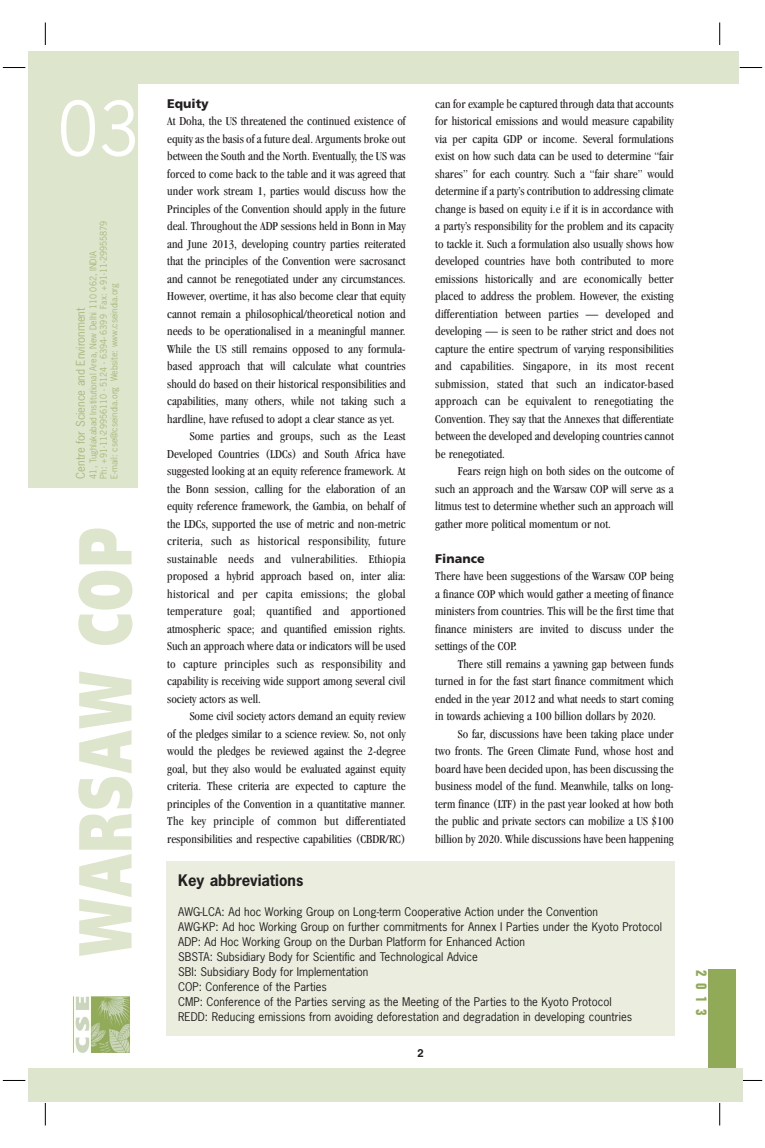
<style>
.page{position:relative;width:765px;height:1148px;background:#fff}
.page>*{position:absolute;margin:0;border:0;box-sizing:border-box;transform-origin:0 0}
.t1{font:900 75px "Frutiger";letter-spacing:.06em;color:#dee5cd;scale:.67 1}
.t2{font:70px "News Gothic";color:#fff}
.t3{font:700 15px "News Gothic";color:#231f20}
.t4{font:700 condensed 15px "Folio";color:#90aa57}
.t5{font:condensed 12.5px/17.5px "Garamond";color:#231f20;text-align:justify}
.t6{font:condensed 12.5px "Garamond";letter-spacing:.02em;color:#231f20}
.t7{font:900 12.5px "Frutiger";color:#231f20}
.t8{font:11.25px/15px "News Gothic";color:#231f20}
.t9{font:11.25px "News Gothic";color:#a8ba7c}
.t10{font:700 11.25px "Helvetica";color:#231f20}
.t11{font:8.75px/10.5px "News Gothic";color:#a8ba7c}
</style>
<div class="page">
<svg style="left:3px;top:67px;width:22px;height:1px"></svg>
<svg style="left:3px;top:1080px;width:22px;height:1px"></svg>
<svg style="left:740px;top:67px;width:22px;height:1px"></svg>
<svg style="left:743px;top:1080px;width:19px;height:1px"></svg>
<svg style="left:45px;top:22px;width:1px;height:23px"></svg>
<svg style="left:720px;top:22px;width:1px;height:23px"></svg>
<svg style="left:720px;top:1103px;width:1px;height:22px"></svg>
<svg style="left:45px;top:1103px;width:1px;height:22px"></svg>
<div style="left:28px;top:51px;width:711px;height:436px;background:#dee5cd"></div>
<img style="left:73px;top:996px;width:57px;height:56px">
<div style="left:138px;top:84px;width:605px;height:419px;background:#fff"></div>
<div style="left:709px;top:968px;width:27px;height:105px;background:#90aa57"></div>
<div style="left:28px;top:1068px;width:715px;height:33px;background:#dee5cd"></div>
<div style="left:166px;top:861px;width:508px;height:174px;background:#ebeedf"></div>
<h2 class="t2" style="left:58px;top:101px;width:82px">03</h2>
<p class="t11" style="left:89px;top:478px;width:259px;rotate:-90deg">41, Tughlakabad Institutional Area, New Delhi 110 062, INDIA<br>Ph: +91-11-29956110 - 5124 - 6394- 6399 Fax: +91-11-29955879<br>E-mail: cse@cseindia.org Website: www.cseindia.org</p>
<p class="t9" style="left:76px;top:478px;width:172px;rotate:-90deg">Centre for Science and Environment</p>
<h1 class="t1" style="left:75px;top:955px;width:640px;rotate:-90deg">WARSAW COP</h1>
<p class="t7" style="left:167px;top:98px;width:43px">Equity</p>
<p class="t5" style="left:167px;top:113px;width:240px">At Doha, the US threatened the continued existence of</p>
<p class="t5" style="left:167px;top:131px;width:240px">equity as the basis of a future deal. Arguments broke out</p>
<p class="t5" style="left:167px;top:148px;width:240px">between the South and the North. Eventually, the US was</p>
<p class="t5" style="left:167px;top:166px;width:240px">forced to come back to the table and it was agreed that</p>
<p class="t5" style="left:167px;top:183px;width:240px">under work stream 1, parties would discuss how the</p>
<p class="t5" style="left:167px;top:201px;width:240px">Principles of the Convention should apply in the future</p>
<p class="t5" style="left:167px;top:218px;width:240px">deal. Throughout the ADP sessions held in Bonn in May</p>
<p class="t5" style="left:167px;top:236px;width:240px">and June 2013, developing country parties reiterated</p>
<p class="t5" style="left:167px;top:253px;width:240px">that the principles of the Convention were sacrosanct</p>
<p class="t5" style="left:167px;top:271px;width:240px">and cannot be renegotiated under any circumstances.</p>
<p class="t5" style="left:167px;top:288px;width:240px">However, overtime, it has also become clear that equity</p>
<p class="t5" style="left:167px;top:306px;width:240px">cannot remain a philosophical/theoretical notion and</p>
<p class="t5" style="left:167px;top:323px;width:240px">needs to be operationalised in a meaningful manner.</p>
<p class="t5" style="left:167px;top:341px;width:240px">While the US still remains opposed to any formula-</p>
<p class="t5" style="left:167px;top:358px;width:240px">based approach that will calculate what countries</p>
<p class="t5" style="left:167px;top:376px;width:240px">should do based on their historical responsibilities and</p>
<p class="t5" style="left:167px;top:393px;width:240px">capabilities, many others, while not taking such a</p>
<p class="t5" style="left:167px;top:411px;width:229px">hardline, have refused to adopt a clear stance as yet.</p>
<p class="t5" style="left:190px;top:428px;width:217px">Some parties and groups, such as the Least</p>
<p class="t5" style="left:167px;top:446px;width:240px">Developed Countries (LDCs) and South Africa have</p>
<p class="t5" style="left:167px;top:463px;width:240px">suggested looking at an equity reference framework. At</p>
<p class="t5" style="left:167px;top:481px;width:240px">the Bonn session, calling for the elaboration of an</p>
<p class="t5" style="left:167px;top:498px;width:240px">equity reference framework, the Gambia, on behalf of</p>
<p class="t5" style="left:167px;top:516px;width:240px">the LDCs, supported the use of metric and non-metric</p>
<p class="t6" style="left:167px;top:536px;width:240px">criteria, such as historical responsibility, future</p>
<p class="t6" style="left:167px;top:554px;width:240px">sustainable needs and vulnerabilities. Ethiopia</p>
<p class="t5" style="left:167px;top:568px;width:240px">proposed a hybrid approach based on, inter alia:</p>
<p class="t6" style="left:167px;top:589px;width:240px">historical and per capita emissions; the global</p>
<p class="t6" style="left:167px;top:606px;width:240px">temperature goal; quantified and apportioned</p>
<p class="t5" style="left:167px;top:621px;width:240px">atmospheric space; and quantified emission rights.</p>
<p class="t5" style="left:167px;top:638px;width:240px">Such an approach where data or indicators will be used</p>
<p class="t6" style="left:167px;top:659px;width:240px">to capture principles such as responsibility and</p>
<p class="t5" style="left:167px;top:673px;width:240px">capability is receiving wide support among several civil</p>
<p class="t5" style="left:167px;top:691px;width:95px">society actors as well.</p>
<p class="t5" style="left:190px;top:708px;width:217px">Some civil society actors demand an equity review</p>
<p class="t5" style="left:167px;top:726px;width:240px">of the pledges similar to a science review. So, not only</p>
<p class="t5" style="left:167px;top:743px;width:240px">would the pledges be reviewed against the 2-degree</p>
<p class="t5" style="left:167px;top:761px;width:240px">goal, but they also would be evaluated against equity</p>
<p class="t5" style="left:167px;top:778px;width:240px">criteria. These criteria are expected to capture the</p>
<p class="t5" style="left:167px;top:796px;width:240px">principles of the Convention in a quantitative manner.</p>
<p class="t6" style="left:167px;top:816px;width:240px">The key principle of common but differentiated</p>
<p class="t5" style="left:167px;top:831px;width:240px">responsibilities and respective capabilities (CBDR/RC)</p>
<p class="t5" style="left:435px;top:96px;width:240px">can for example be captured through data that accounts for historical emissions and would measure capability via per capita GDP or income. Several formulations exist on how such data can be used to determine “fair shares” for each country. Such a “fair share” would determine if a party’s contribution to addressing climate change is based on equity i.e if it is in accordance with a party’s responsibility for the problem and its capacity to tackle it. Such a formulation also usually shows how developed countries have both contributed to more emissions historically and are economically better placed to address the problem. However, the existing differentiation between parties — developed and developing — is seen to be rather strict and does not capture the entire spectrum of varying responsibilities and capabilities. Singapore, in its most recent submission, stated that such an indicator-based approach can be equivalent to renegotiating the Convention. They say that the Annexes that differentiate between the developed and developing countries cannot be renegotiated.</p>
<p class="t5" style="left:435px;top:463px;width:240px;text-indent:22px">Fears reign high on both sides on the outcome of such an approach and the Warsaw COP will serve as a litmus test to determine whether such an approach will gather more political momentum or not.</p>
<p class="t7" style="left:435px;top:553px;width:51px">Finance</p>
<p class="t5" style="left:435px;top:568px;width:240px">There have been suggestions of the Warsaw COP being a finance COP which would gather a meeting of finance ministers from countries. This will be the first time that finance ministers are invited to discuss under the settings of the COP.</p>
<p class="t5" style="left:435px;top:656px;width:240px;text-indent:22px">There still remains a yawning gap between funds turned in for the fast start finance commitment which ended in the year 2012 and what needs to start coming in towards achieving a 100 billion dollars by 2020.</p>
<p class="t5" style="left:435px;top:726px;width:240px;text-indent:22px">So far, discussions have been taking place under two fronts. The Green Climate Fund, whose host and board have been decided upon, has been discussing the business model of the fund. Meanwhile, talks on long&shy;term finance (LTF) in the past year looked at how both the public and private sectors can mobilize a US $100 billion by 2020. While discussions have been happening</p>
<p class="t3" style="left:178px;top:874px;width:127px">Key abbreviations</p>
<p class="t8" style="left:178px;top:904px;width:485px">AWG-LCA: Ad hoc Working Group on Long-term Cooperative Action under the Convention<br>AWG-KP: Ad hoc Working Group on further commitments for Annex I Parties under the Kyoto Protocol ADP: Ad Hoc Working Group on the Durban Platform for Enhanced Action<br>SBSTA: Subsidiary Body for Scientific and Technological Advice<br>SBI: Subsidiary Body for Implementation<br>COP: Conference of the Parties<br>CMP: Conference of the Parties serving as the Meeting of the Parties to the Kyoto Protocol<br>REDD: Reducing emissions from avoiding deforestation and degradation in developing countries</p>
<p class="t10" style="left:418px;top:1049px;width:8px">2</p>
<p class="t4" style="left:707px;top:970px;width:46px;rotate:90deg">2013</p>
</div>
